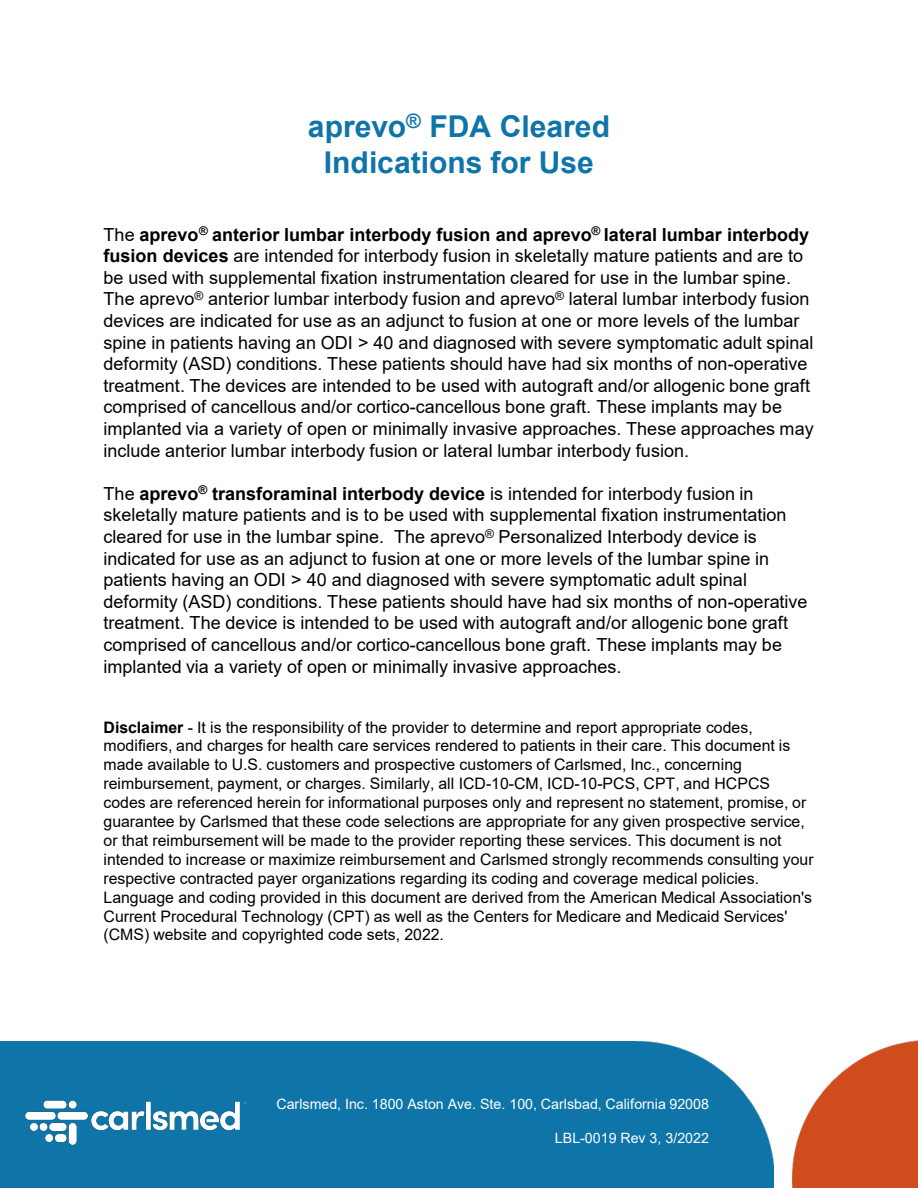
<style>
.page{position:relative;width:918px;height:1188px;background:#fff}
.page>*{position:absolute;margin:0;border:0;box-sizing:border-box;transform-origin:0 0}
.t1{font:700 30px "Arial";color:#0f75a9}
.t2{font:18px/21.6px "Arial";letter-spacing:.005em;color:#000}
.t3{font:15.9px/18.9px "Arial";color:#000}
.t4{font:14.25px "Arial";color:#fff}
.t5{font:13.5px "Century Gothic";letter-spacing:.005em;color:#fff}
.s1{font-weight:700}
</style>
<div class="page">
<img style="left:792px;top:1040px;width:126px;height:147px">
<img style="left:0;top:1041px;width:773px;height:146px">
<div style="left:0;top:1080px;width:729px;height:72px;background:#0f75a9"></div>
<img style="left:2px;top:1066px;width:252px;height:86px">
<p class="t1" style="left:308px;top:105px;width:304px">aprevo<sup>®</sup> FDA Cleared</p>
<p class="t1" style="left:324px;top:141px;width:271px">Indications for Use</p>
<p class="t2" style="left:104px;top:223px;width:712px">The <span class="s1">aprevo</span><sup>®</sup> <span class="s1">anterior lumbar interbody fusion and aprevo</span><sup>®</sup> <span class="s1">lateral lumbar interbody fusion devices</span> are intended for interbody fusion in skeletally mature patients and are to be used with supplemental fixation instrumentation cleared for use in the lumbar spine.<br>The aprevo<sup>®</sup> anterior lumbar interbody fusion and aprevo<sup>®</sup> lateral lumbar interbody fusion devices are indicated for use as an adjunct to fusion at one or more levels of the lumbar spine in patients having an ODI &gt; 40 and diagnosed with severe symptomatic adult spinal deformity (ASD) conditions. These patients should have had six months of non-operative treatment. The devices are intended to be used with autograft and/or allogenic bone graft comprised of cancellous and/or cortico-cancellous bone graft. These implants may be implanted via a variety of open or minimally invasive approaches. These approaches may include anterior lumbar interbody fusion or lateral lumbar interbody fusion.</p>
<p class="t2" style="left:103px;top:483px;width:705px">The <span class="s1">aprevo</span><sup>®</sup> <span class="s1">transforaminal interbody device</span> is intended for interbody fusion in skeletally mature patients and is to be used with supplemental fixation instrumentation cleared for use in the lumbar spine. The aprevo<sup>®</sup> Personalized Interbody device is indicated for use as an adjunct to fusion at one or more levels of the lumbar spine in patients having an ODI &gt; 40 and diagnosed with severe symptomatic adult spinal deformity (ASD) conditions. These patients should have had six months of non-operative treatment. The device is intended to be used with autograft and/or allogenic bone graft comprised of cancellous and/or cortico-cancellous bone graft. These implants may be implanted via a variety of open or minimally invasive approaches.</p>
<p class="t3" style="left:104px;top:717px;width:712px"><span class="s1">Disclaimer</span> - It is the responsibility of the provider to determine and report appropriate codes, modifiers, and charges for health care services rendered to patients in their care. This document is made available to U.S. customers and prospective customers of Carlsmed, Inc., concerning reimbursement, payment, or charges. Similarly, all ICD-10-CM, ICD-10-PCS, CPT, and HCPCS codes are referenced herein for informational purposes only and represent no statement, promise, or guarantee by Carlsmed that these code selections are appropriate for any given prospective service, or that reimbursement will be made to the provider reporting these services. This document is not intended to increase or maximize reimbursement and Carlsmed strongly recommends consulting your respective contracted payer organizations regarding its coding and coverage medical policies.<br>Language and coding provided in this document are derived from the American Medical Association's Current Procedural Technology (CPT) as well as the Centers for Medicare and Medicaid Services' (CMS) website and copyrighted code sets, 2022.</p>
<p class="t4" style="left:276px;top:1094px;width:434px">Carlsmed, Inc. 1800 Aston Ave. Ste. 100, Carlsbad, California 92008</p>
<p class="t4" style="left:555px;top:1128px;width:156px">LBL-0019 Rev 3, 3/2022</p>
<p class="t5" style="left:584px;top:1135px;width:147px">LBL-0019 Rev 2, 1/2022</p>
</div>
